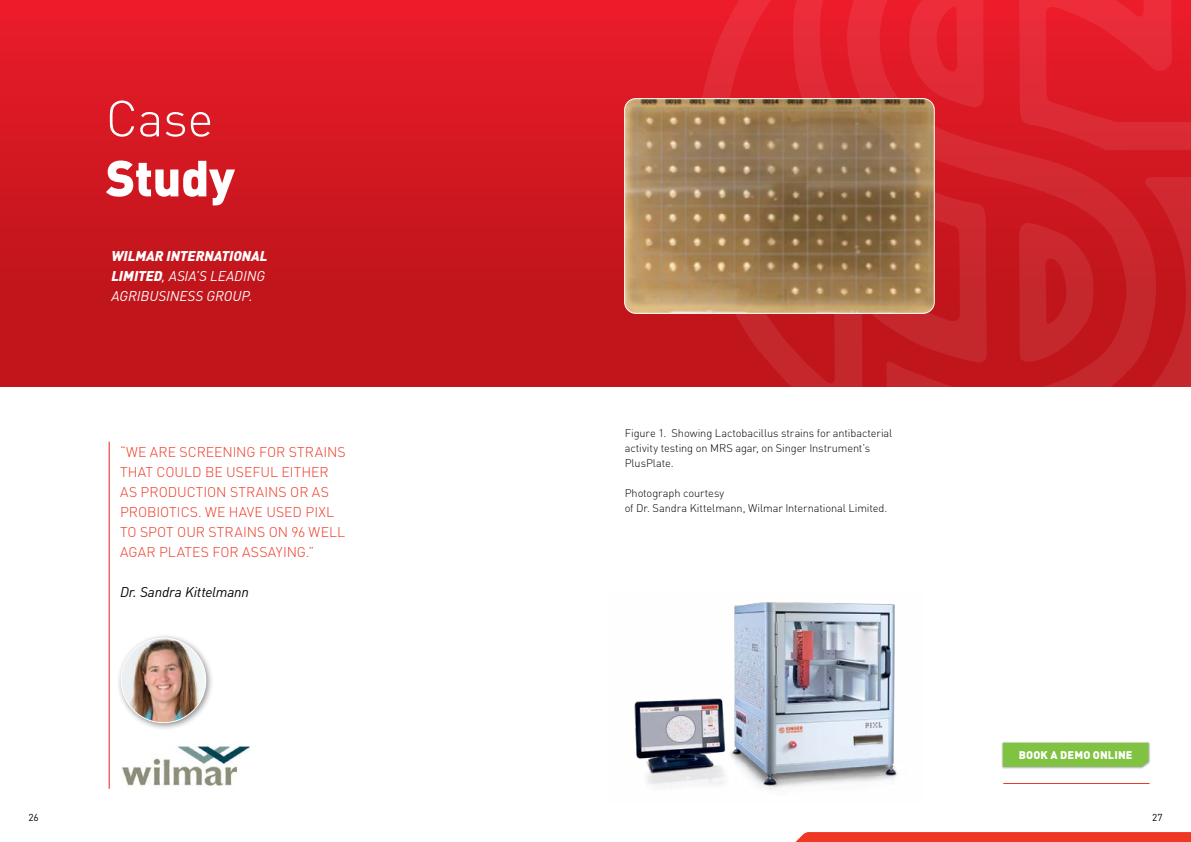
<style>
.page{position:relative;width:1191px;height:842px;background:#fff}
.page>*{position:absolute;margin:0;border:0;box-sizing:border-box;transform-origin:0 0}
.t1{font:900 50px "DINOT";letter-spacing:-.01em;color:#fff}
.t2{font:300 50px "DINOT";color:#fff}
.t3{font:300 14px/20px "DINOT";color:#ee3824}
.t4{font:italic 14px/20px "DINOT";letter-spacing:-.005em;color:#fff}
.t5{font:italic 14px "DINOT";letter-spacing:-.01em;color:#000}
.t6{font:300 11px/15px "DINOT";letter-spacing:-.01em;color:#000}
.t7{font:900 11px "DINOT";letter-spacing:.01em;color:#fff}
.t8{font:10px "DINOT";color:#000}
.s1{font-weight:900}
</style>
<div class="page">
<div style="left:0;top:0;width:1191px;height:386px;background:linear-gradient(to bottom,#e91b2a,#b81418)"></div>
<div style="left:1001px;top:742px;width:149px;height:27px;background:#000;opacity:.39"></div>
<div style="left:1002px;top:743px;width:146px;height:24px;background:#80c342"></div>
<hr style="left:1003px;top:783px;width:146px;height:1px;background:#ee3824">
<svg style="left:1161px;top:0;width:30px;height:150px"></svg>
<svg style="left:695px;top:314px;width:151px;height:73px;fill:#c0151b"></svg>
<svg style="left:693px;top:0;width:153px;height:98px;fill:#e51b2a"></svg>
<svg style="left:1161px;top:176px;width:30px;height:211px"></svg>
<svg style="left:846px;top:0;width:315px;height:387px"></svg>
<img style="left:624px;top:99px;width:310px;height:214px">
<div style="left:624px;top:98px;width:310px;height:216px;border:1px solid #fff;border-radius:11px"></div>
<img style="left:122px;top:745px;width:128px;height:42px">
<img style="left:634px;top:602px;width:264px;height:188px">
<hr style="left:109px;top:442px;width:1px;height:347px;background:#ed1c2b">
<div style="left:117px;top:634px;width:97px;height:97px;background:#000;opacity:.46"></div>
<img style="left:121px;top:638px;width:85px;height:85px;border-radius:41px">
<svg style="left:795px;top:832px;width:396px;height:10px"></svg>
<h1 class="t2" style="left:106px;top:88px;width:109px">Case</h1>
<h1 class="t1" style="left:106px;top:145px;width:130px">Study</h1>
<p class="t4" style="left:111px;top:245px;width:158px"><span class="s1">WILMAR INTERNATIONAL<br>LIMITED</span>, ASIA’S LEADING<br>AGRIBUSINESS GROUP.</p>
<p class="t3" style="left:120px;top:442px;width:227px">“WE ARE SCREENING FOR STRAINS<br>THAT COULD BE USEFUL EITHER<br>AS PRODUCTION STRAINS OR AS<br>PROBIOTICS. WE HAVE USED PIXL<br>TO SPOT OUR STRAINS ON 96 WELL<br>AGAR PLATES FOR ASSAYING.”</p>
<p class="t5" style="left:120px;top:583px;width:131px">Dr. Sandra Kittelmann</p>
<p class="t6" style="left:624px;top:426px;width:269px">Figure 1. Showing Lactobacillus strains for antibacterial activity testing on MRS agar, on Singer Instrument’s<br>PlusPlate.</p>
<p class="t6" style="left:624px;top:486px;width:264px">Photograph courtesy<br>of Dr. Sandra Kittelmann, Wilmar International Limited.</p>
<p class="t7" style="left:1018px;top:748px;width:115px">BOOK A DEMO ONLINE</p>
<p class="t8" style="left:28px;top:811px;width:12px">26</p>
<p class="t8" style="left:1152px;top:811px;width:12px">27</p>
</div>
